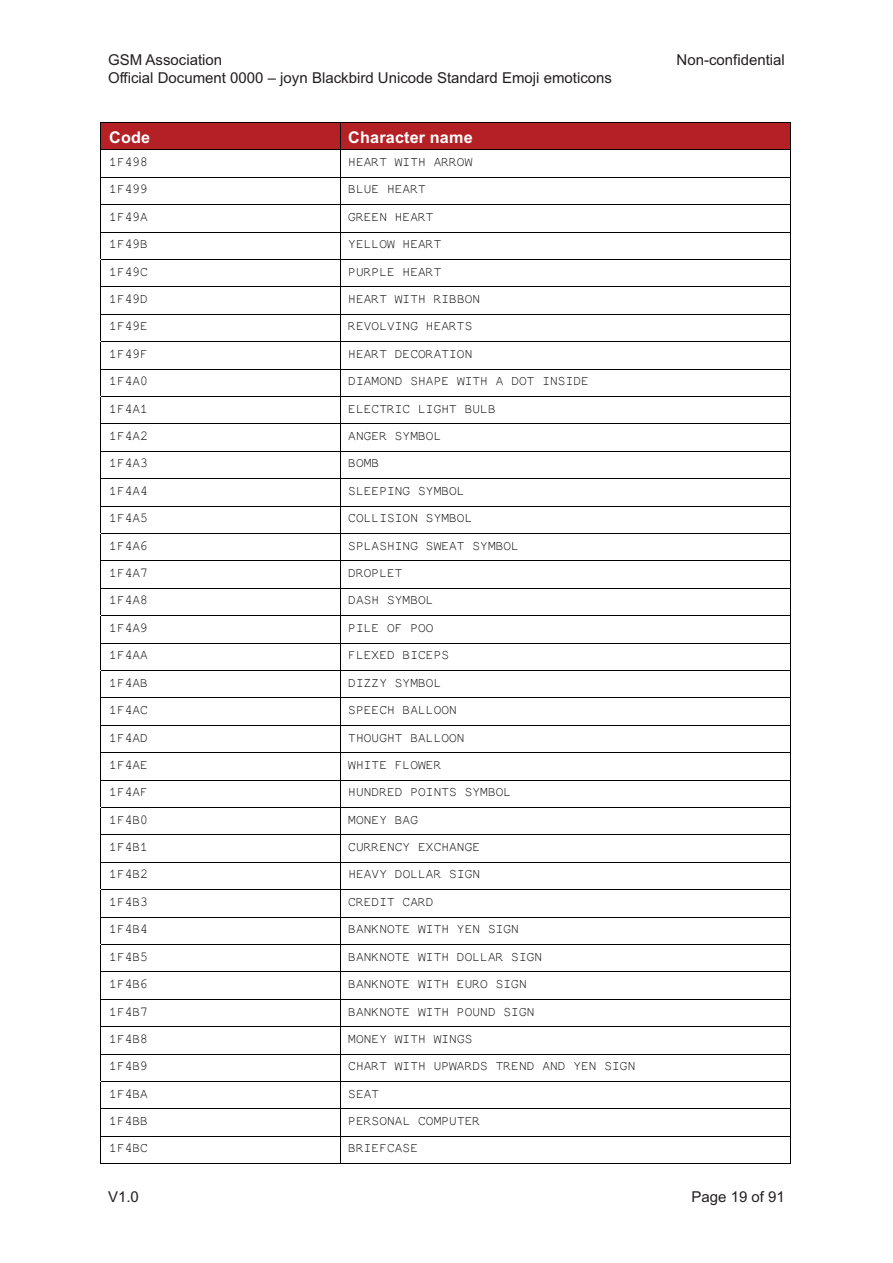
<style>
.page{position:relative;width:893px;height:1263px;background:#fff}
.page>*{position:absolute;margin:0;border:0;box-sizing:border-box;transform-origin:0 0}
.t1{font:16.2px "Arial Bold MT+T42";letter-spacing:.01em;color:#fff}
.t2{font:15px "Arial";color:#231f20}
.t3{font:13.35px "Everson Mono+T42";letter-spacing:.01em;color:#010202}
</style>
<div class="page">
<div style="left:102px;top:123px;width:238px;height:26px;background:#b52025"></div>
<div style="left:341px;top:123px;width:449px;height:26px;background:#b52025"></div>
<hr style="left:101px;top:122px;width:689px;height:1px;background:#010202">
<hr style="left:101px;top:149px;width:689px;height:1px;background:#010202">
<hr style="left:101px;top:177px;width:689px;height:1px;background:#010202">
<hr style="left:101px;top:204px;width:689px;height:1px;background:#010202">
<hr style="left:101px;top:232px;width:689px;height:1px;background:#010202">
<hr style="left:101px;top:259px;width:689px;height:1px;background:#010202">
<hr style="left:101px;top:287px;width:689px;height:1px;background:#010202">
<hr style="left:101px;top:314px;width:689px;height:1px;background:#010202">
<hr style="left:101px;top:341px;width:689px;height:1px;background:#010202">
<hr style="left:101px;top:369px;width:689px;height:1px;background:#010202">
<hr style="left:101px;top:396px;width:689px;height:1px;background:#010202">
<hr style="left:101px;top:423px;width:689px;height:1px;background:#010202">
<hr style="left:101px;top:451px;width:689px;height:1px;background:#010202">
<hr style="left:101px;top:478px;width:689px;height:1px;background:#010202">
<hr style="left:101px;top:506px;width:689px;height:1px;background:#010202">
<hr style="left:101px;top:533px;width:689px;height:1px;background:#010202">
<hr style="left:101px;top:560px;width:689px;height:1px;background:#010202">
<hr style="left:101px;top:588px;width:689px;height:1px;background:#010202">
<hr style="left:101px;top:615px;width:689px;height:1px;background:#010202">
<hr style="left:101px;top:643px;width:689px;height:1px;background:#010202">
<hr style="left:101px;top:670px;width:689px;height:1px;background:#010202">
<hr style="left:101px;top:697px;width:689px;height:1px;background:#010202">
<hr style="left:101px;top:725px;width:689px;height:1px;background:#010202">
<hr style="left:101px;top:752px;width:689px;height:1px;background:#010202">
<hr style="left:101px;top:780px;width:689px;height:1px;background:#010202">
<hr style="left:101px;top:807px;width:689px;height:1px;background:#010202">
<hr style="left:101px;top:834px;width:689px;height:1px;background:#010202">
<hr style="left:101px;top:862px;width:689px;height:1px;background:#010202">
<hr style="left:101px;top:889px;width:689px;height:1px;background:#010202">
<hr style="left:101px;top:917px;width:689px;height:1px;background:#010202">
<hr style="left:101px;top:944px;width:689px;height:1px;background:#010202">
<hr style="left:101px;top:971px;width:689px;height:1px;background:#010202">
<hr style="left:101px;top:999px;width:689px;height:1px;background:#010202">
<hr style="left:101px;top:1026px;width:689px;height:1px;background:#010202">
<hr style="left:101px;top:1054px;width:689px;height:1px;background:#010202">
<hr style="left:101px;top:1081px;width:689px;height:1px;background:#010202">
<hr style="left:101px;top:1108px;width:689px;height:1px;background:#010202">
<hr style="left:101px;top:1136px;width:689px;height:1px;background:#010202">
<svg style="left:101px;top:123px;width:1px;height:165px"></svg>
<hr style="left:101px;top:1163px;width:239px;height:1px;background:#010202">
<svg style="left:340px;top:123px;width:1px;height:1041px"></svg>
<hr style="left:341px;top:1163px;width:449px;height:1px;background:#010202">
<svg style="left:790px;top:122px;width:1px;height:1042px"></svg>
<p class="t2" style="left:108px;top:54px;width:116px">GSM Association</p>
<p class="t2" style="left:677px;top:54px;width:110px">Non-confidential</p>
<p class="t2" style="left:108px;top:72px;width:506px">Official Document 0000 – joyn Blackbird Unicode Standard Emoji emoticons</p>
<p class="t1" style="left:109px;top:131px;width:43px">Code</p>
<p class="t1" style="left:348px;top:131px;width:126px">Character name</p>
<p class="t3" style="left:109px;top:158px;width:40px">1F498</p>
<p class="t3" style="left:348px;top:158px;width:126px">HEART WITH ARROW</p>
<p class="t3" style="left:109px;top:185px;width:40px">1F499</p>
<p class="t3" style="left:348px;top:185px;width:79px">BLUE HEART</p>
<p class="t3" style="left:109px;top:213px;width:40px">1F49A</p>
<p class="t3" style="left:348px;top:213px;width:87px">GREEN HEART</p>
<p class="t3" style="left:109px;top:240px;width:40px">1F49B</p>
<p class="t3" style="left:348px;top:240px;width:95px">YELLOW HEART</p>
<p class="t3" style="left:109px;top:268px;width:40px">1F49C</p>
<p class="t3" style="left:348px;top:268px;width:95px">PURPLE HEART</p>
<p class="t3" style="left:109px;top:295px;width:40px">1F49D</p>
<p class="t3" style="left:348px;top:295px;width:133px">HEART WITH RIBBON</p>
<p class="t3" style="left:109px;top:322px;width:40px">1F49E</p>
<p class="t3" style="left:348px;top:322px;width:126px">REVOLVING HEARTS</p>
<p class="t3" style="left:109px;top:350px;width:40px">1F49F</p>
<p class="t3" style="left:348px;top:350px;width:126px">HEART DECORATION</p>
<p class="t3" style="left:109px;top:377px;width:40px">1F4A0</p>
<p class="t3" style="left:348px;top:377px;width:242px">DIAMOND SHAPE WITH A DOT INSIDE</p>
<p class="t3" style="left:109px;top:404px;width:40px">1F4A1</p>
<p class="t3" style="left:348px;top:404px;width:149px">ELECTRIC LIGHT BULB</p>
<p class="t3" style="left:109px;top:432px;width:40px">1F4A2</p>
<p class="t3" style="left:348px;top:432px;width:95px">ANGER SYMBOL</p>
<p class="t3" style="left:109px;top:459px;width:40px">1F4A3</p>
<p class="t3" style="left:348px;top:459px;width:32px">BOMB</p>
<p class="t3" style="left:109px;top:487px;width:40px">1F4A4</p>
<p class="t3" style="left:348px;top:487px;width:118px">SLEEPING SYMBOL</p>
<p class="t3" style="left:109px;top:514px;width:40px">1F4A5</p>
<p class="t3" style="left:348px;top:514px;width:126px">COLLISION SYMBOL</p>
<p class="t3" style="left:109px;top:542px;width:40px">1F4A6</p>
<p class="t3" style="left:348px;top:542px;width:172px">SPLASHING SWEAT SYMBOL</p>
<p class="t3" style="left:109px;top:569px;width:40px">1F4A7</p>
<p class="t3" style="left:348px;top:569px;width:56px">DROPLET</p>
<p class="t3" style="left:109px;top:596px;width:40px">1F4A8</p>
<p class="t3" style="left:348px;top:596px;width:87px">DASH SYMBOL</p>
<p class="t3" style="left:109px;top:624px;width:40px">1F4A9</p>
<p class="t3" style="left:348px;top:624px;width:87px">PILE OF POO</p>
<p class="t3" style="left:109px;top:651px;width:40px">1F4AA</p>
<p class="t3" style="left:348px;top:651px;width:102px">FLEXED BICEPS</p>
<p class="t3" style="left:109px;top:678px;width:40px">1F4AB</p>
<p class="t3" style="left:348px;top:678px;width:95px">DIZZY SYMBOL</p>
<p class="t3" style="left:109px;top:706px;width:40px">1F4AC</p>
<p class="t3" style="left:348px;top:706px;width:110px">SPEECH BALLOON</p>
<p class="t3" style="left:109px;top:733px;width:40px">1F4AD</p>
<p class="t3" style="left:348px;top:733px;width:118px">THOUGHT BALLOON</p>
<p class="t3" style="left:109px;top:761px;width:40px">1F4AE</p>
<p class="t3" style="left:348px;top:761px;width:95px">WHITE FLOWER</p>
<p class="t3" style="left:109px;top:788px;width:40px">1F4AF</p>
<p class="t3" style="left:348px;top:788px;width:164px">HUNDRED POINTS SYMBOL</p>
<p class="t3" style="left:109px;top:816px;width:40px">1F4B0</p>
<p class="t3" style="left:348px;top:816px;width:71px">MONEY BAG</p>
<p class="t3" style="left:109px;top:843px;width:40px">1F4B1</p>
<p class="t3" style="left:348px;top:843px;width:133px">CURRENCY EXCHANGE</p>
<p class="t3" style="left:109px;top:870px;width:40px">1F4B2</p>
<p class="t3" style="left:348px;top:870px;width:133px">HEAVY DOLLAR SIGN</p>
<p class="t3" style="left:109px;top:898px;width:40px">1F4B3</p>
<p class="t3" style="left:348px;top:898px;width:87px">CREDIT CARD</p>
<p class="t3" style="left:109px;top:925px;width:40px">1F4B4</p>
<p class="t3" style="left:348px;top:925px;width:172px">BANKNOTE WITH YEN SIGN</p>
<p class="t3" style="left:109px;top:952px;width:40px">1F4B5</p>
<p class="t3" style="left:348px;top:952px;width:195px">BANKNOTE WITH DOLLAR SIGN</p>
<p class="t3" style="left:109px;top:980px;width:40px">1F4B6</p>
<p class="t3" style="left:348px;top:980px;width:180px">BANKNOTE WITH EURO SIGN</p>
<p class="t3" style="left:109px;top:1007px;width:40px">1F4B7</p>
<p class="t3" style="left:348px;top:1007px;width:188px">BANKNOTE WITH POUND SIGN</p>
<p class="t3" style="left:109px;top:1035px;width:40px">1F4B8</p>
<p class="t3" style="left:348px;top:1035px;width:126px">MONEY WITH WINGS</p>
<p class="t3" style="left:109px;top:1062px;width:40px">1F4B9</p>
<p class="t3" style="left:348px;top:1062px;width:289px">CHART WITH UPWARDS TREND AND YEN SIGN</p>
<p class="t3" style="left:109px;top:1089px;width:40px">1F4BA</p>
<p class="t3" style="left:348px;top:1089px;width:32px">SEAT</p>
<p class="t3" style="left:109px;top:1117px;width:40px">1F4BB</p>
<p class="t3" style="left:348px;top:1117px;width:133px">PERSONAL COMPUTER</p>
<p class="t3" style="left:109px;top:1144px;width:40px">1F4BC</p>
<p class="t3" style="left:348px;top:1144px;width:71px">BRIEFCASE</p>
<p class="t2" style="left:108px;top:1191px;width:32px">V1.0</p>
<p class="t2" style="left:691px;top:1191px;width:95px">Page 19 of 91</p>
</div>
